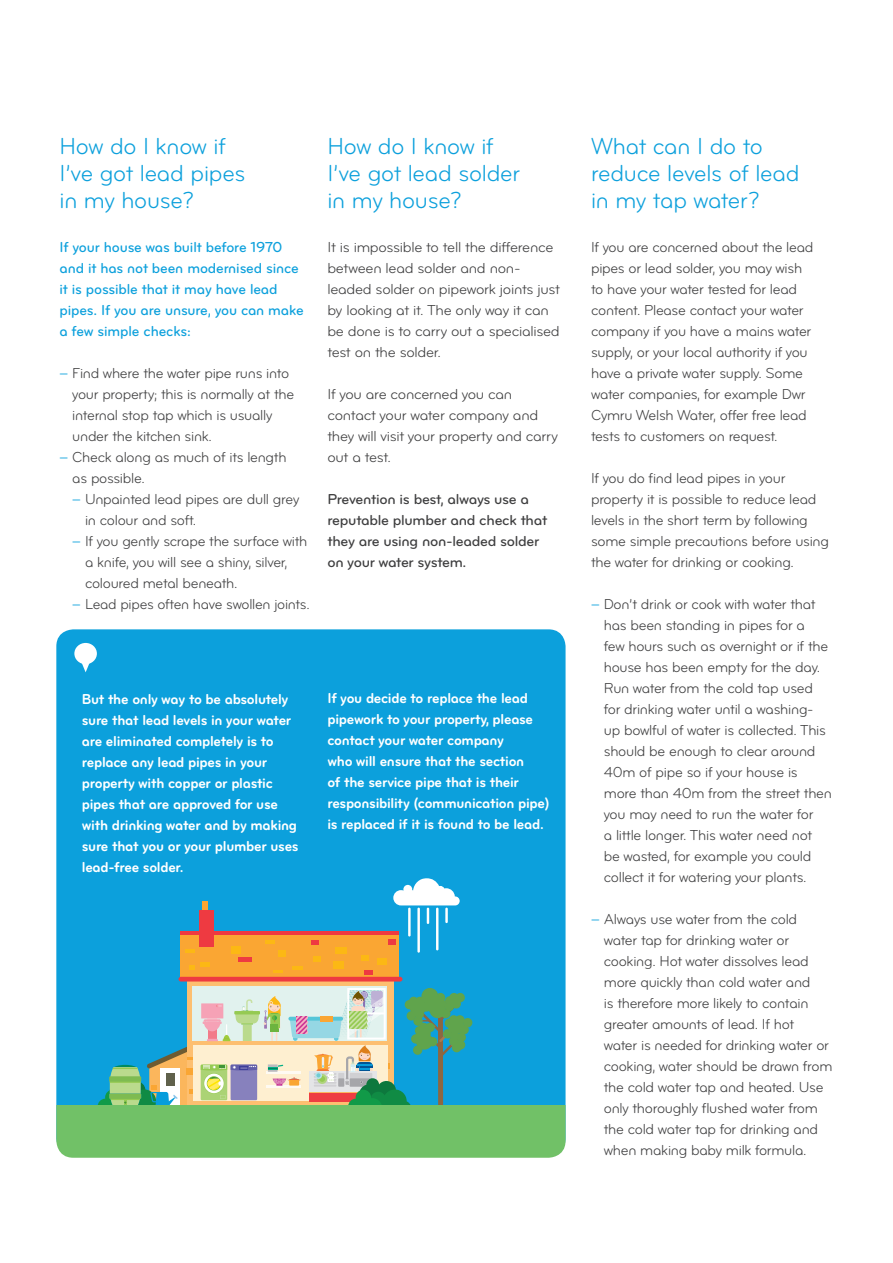
<style>
.page{position:relative;width:893px;height:1263px;background:#fff}
.page>*{position:absolute;margin:0;border:0;box-sizing:border-box;transform-origin:0 0}
._02_Para_Head{font:24px/27px "Bryant Pro Regular Alternate";letter-spacing:-.01em;color:#0ca0dc}
._03_text{font:15px/21px "Bryant Pro Regular Alternate";letter-spacing:-.02em;color:#3e3e3f}
.Intro_para{font:15px/21px "Bryant Pro Bold Alternate";letter-spacing:-.02em;color:#fff}
._02_Para_Head-2{font:15px/21px "Bryant Pro Medium Alternate";letter-spacing:-.01em;color:#0ca0dc}
._03_text-2{font:15px/21px "Bryant Pro Medium Alternate";letter-spacing:-.02em;color:#3e3e3f}
._03_text-3{font:15px "Bryant Pro Regular Alternate";letter-spacing:-.02em;color:#3e3e3f;scale:.96 1}
.s1{font-family:"Myriad Pro";color:#1ba7df}
</style>
<div class="page">
<div style="left:56px;top:629px;width:510px;height:526px;background:#0ca0dc;border-radius:17px"></div>
<svg style="left:81px;top:663px;width:10px;height:9px"></svg>
<div style="left:74px;top:643px;width:23px;height:21px;background:#fff;border-radius:50%"></div>
<div style="left:202px;top:901px;width:5px;height:16px;background:#faa633"></div>
<svg style="left:187px;top:964px;width:207px;height:142px"></svg>
<div style="left:180px;top:935px;width:218px;height:45px;background:#faa633"></div>
<hr style="left:180px;top:932px;width:218px;height:3px;background:#ee3a41">
<hr style="left:178px;top:977px;width:224px;height:4px;background:#ee3a41;border-radius:2px">
<div style="left:199px;top:910px;width:15px;height:37px;background:#ee3a41"></div>
<svg style="left:201px;top:963px;width:9px;height:4px"></svg>
<div style="left:231px;top:946px;width:9px;height:8px;background:#fcb814"></div>
<div style="left:278px;top:951px;width:8px;height:6px;background:#fcb814"></div>
<svg style="left:311px;top:940px;width:7px;height:4px"></svg>
<div style="left:333px;top:961px;width:11px;height:7px;background:#fcb814"></div>
<svg style="left:365px;top:971px;width:8px;height:4px"></svg>
<div style="left:378px;top:958px;width:9px;height:6px;background:#fcb814"></div>
<svg style="left:274px;top:970px;width:9px;height:3px"></svg>
<div style="left:239px;top:957px;width:13px;height:5px;background:#ee3a41"></div>
<svg style="left:185px;top:949px;width:10px;height:3px"></svg>
<svg style="left:189px;top:965px;width:6px;height:5px"></svg>
<svg style="left:265px;top:940px;width:9px;height:4px"></svg>
<div style="left:313px;top:956px;width:8px;height:6px;background:#fcb814"></div>
<div style="left:335px;top:947px;width:12px;height:6px;background:#fcb814"></div>
<div style="left:362px;top:955px;width:7px;height:6px;background:#fcb814"></div>
<svg style="left:388px;top:939px;width:7px;height:5px"></svg>
<hr style="left:292px;top:966px;width:10px;height:4px;background:#fcb814">
<hr style="left:408px;top:908px;width:3px;height:28px;background:#fff">
<hr style="left:417px;top:908px;width:3px;height:45px;background:#fff">
<svg style="left:393px;top:878px;width:67px;height:46px"></svg>
<hr style="left:436px;top:908px;width:2px;height:42px;background:#fff">
<hr style="left:445px;top:908px;width:3px;height:15px;background:#fff">
<svg style="left:98px;top:987px;width:366px;height:118px"></svg>
<div style="left:409px;top:997px;width:9px;height:9px;background:#60a44c;border-radius:50%"></div>
<div style="left:415px;top:997px;width:10px;height:9px;background:#60a44c;border-radius:50%"></div>
<div style="left:422px;top:1002px;width:9px;height:9px;background:#60a44c;border-radius:50%"></div>
<div style="left:409px;top:998px;width:17px;height:17px;background:#60a44c;border-radius:50%"></div>
<div style="left:421px;top:988px;width:17px;height:17px;background:#60a44c;border-radius:50%"></div>
<div style="left:415px;top:1010px;width:9px;height:9px;background:#60a44c;border-radius:50%"></div>
<div style="left:407px;top:1011px;width:9px;height:9px;background:#60a44c;border-radius:50%"></div>
<div style="left:405px;top:1000px;width:9px;height:9px;background:#60a44c;border-radius:50%"></div>
<div style="left:416px;top:1033px;width:17px;height:17px;background:#60a44c;border-radius:50%"></div>
<div style="left:413px;top:1045px;width:9px;height:10px;background:#60a44c;border-radius:50%"></div>
<div style="left:456px;top:1040px;width:9px;height:9px;background:#60a44c;border-radius:50%"></div>
<div style="left:452px;top:1043px;width:9px;height:9px;background:#60a44c;border-radius:50%"></div>
<div style="left:449px;top:1036px;width:9px;height:10px;background:#60a44c;border-radius:50%"></div>
<div style="left:457px;top:1033px;width:9px;height:9px;background:#60a44c;border-radius:50%"></div>
<div style="left:411px;top:1034px;width:9px;height:9px;background:#60a44c;border-radius:50%"></div>
<div style="left:449px;top:993px;width:10px;height:9px;background:#60a44c;border-radius:50%"></div>
<div style="left:455px;top:993px;width:10px;height:9px;background:#60a44c;border-radius:50%"></div>
<div style="left:452px;top:999px;width:9px;height:9px;background:#60a44c;border-radius:50%"></div>
<div style="left:445px;top:996px;width:9px;height:9px;background:#60a44c;border-radius:50%"></div>
<div style="left:436px;top:993px;width:9px;height:9px;background:#60a44c;border-radius:50%"></div>
<div style="left:419px;top:1023px;width:9px;height:9px;background:#60a44c;border-radius:50%"></div>
<div style="left:425px;top:1023px;width:10px;height:9px;background:#60a44c;border-radius:50%"></div>
<div style="left:413px;top:1016px;width:10px;height:10px;background:#60a44c;border-radius:50%"></div>
<div style="left:428px;top:1037px;width:9px;height:9px;background:#60a44c;border-radius:50%"></div>
<div style="left:443px;top:1029px;width:9px;height:9px;background:#60a44c;border-radius:50%"></div>
<div style="left:450px;top:1031px;width:9px;height:9px;background:#60a44c;border-radius:50%"></div>
<div style="left:421px;top:1029px;width:10px;height:9px;background:#60a44c;border-radius:50%"></div>
<div style="left:415px;top:1026px;width:9px;height:9px;background:#60a44c;border-radius:50%"></div>
<div style="left:449px;top:1015px;width:9px;height:9px;background:#60a44c;border-radius:50%"></div>
<svg style="left:455px;top:1015px;width:10px;height:9px"></svg>
<div style="left:463px;top:1018px;width:9px;height:9px;background:#60a44c;border-radius:50%"></div>
<div style="left:459px;top:1025px;width:10px;height:9px;background:#60a44c;border-radius:50%"></div>
<div style="left:448px;top:1018px;width:16px;height:16px;background:#60a44c;border-radius:50%"></div>
<div style="left:445px;top:1018px;width:9px;height:10px;background:#60a44c;border-radius:50%"></div>
<div style="left:431px;top:999px;width:9px;height:9px;background:#60a44c;border-radius:50%"></div>
<div style="left:437px;top:999px;width:9px;height:9px;background:#60a44c;border-radius:50%"></div>
<div style="left:445px;top:1002px;width:9px;height:9px;background:#60a44c;border-radius:50%"></div>
<div style="left:441px;top:1009px;width:9px;height:9px;background:#60a44c;border-radius:50%"></div>
<div style="left:429px;top:1002px;width:17px;height:16px;background:#60a44c;border-radius:50%"></div>
<div style="left:56px;top:1105px;width:510px;height:53px;background:#71c167"></div>
<p class="_02_Para_Head" style="left:60px;top:133px;width:187px">How do I know if<br>I’ve got lead pipes in my house?</p>
<p class="_02_Para_Head-2" style="left:60px;top:237px;width:246px">If your house was built before 1970 and it has not been modernised since it is possible that it may have lead pipes. If you are unsure, you can make a few simple checks:</p>
<p class="_03_text" style="left:72px;top:363px;width:223px;text-indent:-13px"><span class="s1">−</span> Find where the water pipe runs into your property; this is normally at the internal stop tap which is usually under the kitchen sink.</p>
<p class="_03_text" style="left:72px;top:447px;width:216px;text-indent:-13px"><span class="s1">−</span> Check along as much of its length as possible.</p>
<p class="_03_text" style="left:85px;top:489px;width:216px;text-indent:-13px"><span class="s1">−</span> Unpainted lead pipes are dull grey in colour and soft.</p>
<p class="_03_text" style="left:85px;top:531px;width:224px;text-indent:-13px"><span class="s1">−</span> If you gently scrape the surface with a knife, you will see a shiny, silver, coloured metal beneath.</p>
<p class="_03_text-3" style="left:72px;top:596px;width:249px"><span class="s1">−</span> Lead pipes often have swollen joints.</p>
<p class="_02_Para_Head" style="left:327px;top:133px;width:194px">How do I know if<br>I’ve got lead solder in my house?</p>
<p class="_03_text" style="left:327px;top:237px;width:234px">It is impossible to tell the difference between lead solder and non&shy;leaded solder on pipework joints just by looking at it. The only way it can be done is to carry out a specialised test on the solder.</p>
<p class="_03_text" style="left:327px;top:384px;width:232px">If you are concerned you can contact your water company and they will visit your property and carry out a test.</p>
<p class="_03_text-2" style="left:327px;top:489px;width:221px">Prevention is best, always use a reputable plumber and check that they are using non-leaded solder on your water system.</p>
<p class="Intro_para" style="left:82px;top:689px;width:218px">But the only way to be absolutely sure that lead levels in your water are eliminated completely is to replace any lead pipes in your property with copper or plastic pipes that are approved for use with drinking water and by making sure that you or your plumber uses lead-free solder.</p>
<p class="Intro_para" style="left:327px;top:687px;width:224px">If you decide to replace the lead pipework to your property, please contact your water company<br>who will ensure that the section<br>of the service pipe that is their responsibility (communication pipe) is replaced if it is found to be lead.</p>
<p class="_02_Para_Head" style="left:591px;top:133px;width:210px">What can I do to reduce levels of lead in my tap water?</p>
<p class="_03_text" style="left:591px;top:237px;width:224px">If you are concerned about the lead pipes or lead solder, you may wish to have your water tested for lead content. Please contact your water company if you have a mains water supply, or your local authority if you have a private water supply. Some water companies, for example Dwr Cymru Welsh Water, offer free lead tests to customers on request.</p>
<p class="_03_text" style="left:591px;top:468px;width:239px">If you do find lead pipes in your property it is possible to reduce lead levels in the short term by following some simple precautions before using the water for drinking or cooking.</p>
<p class="_03_text" style="left:604px;top:594px;width:230px;text-indent:-13px"><span class="s1">−</span> Don’t drink or cook with water that has been standing in pipes for a<br>few hours such as overnight or if the house has been empty for the day.<br>Run water from the cold tap used for drinking water until a washing&shy;up bowlful of water is collected. This should be enough to clear around 40m of pipe so if your house is more than 40m from the street then you may need to run the water for<br>a little longer. This water need not be wasted, for example you could collect it for watering your plants.</p>
<p class="_03_text" style="left:604px;top:909px;width:230px;text-indent:-13px"><span class="s1">−</span> Always use water from the cold water tap for drinking water or cooking. Hot water dissolves lead more quickly than cold water and<br>is therefore more likely to contain greater amounts of lead. If hot<br>water is needed for drinking water or cooking, water should be drawn from the cold water tap and heated. Use only thoroughly flushed water from the cold water tap for drinking and when making baby milk formula.</p>
</div>
